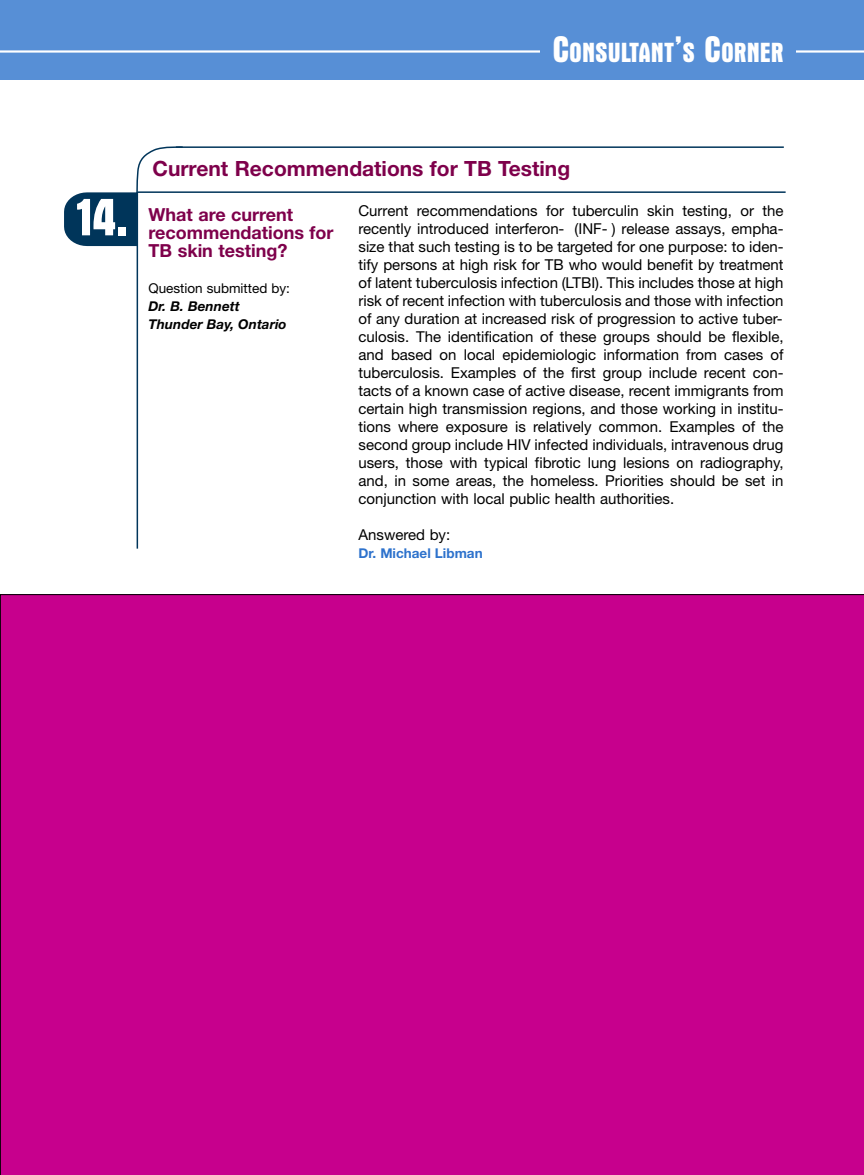
<style>
.page{position:relative;width:864px;height:1175px;background:#fff}
.page>*{position:absolute;margin:0;border:0;box-sizing:border-box;transform-origin:0 0}
.t1{font:700 condensed 54.45px "Aurora BT";color:#fff}
.t2{font:700 condensed 28.2px "Aurora BT";color:#fff}
.t3{font:700 21px "Helvetica Neue";color:#7e004b}
.t4{font:700 18px/18px "Helvetica Neue";color:#7e004b}
.t5{font:15px/18px "Helvetica Neue";color:#000;text-align:justify}
.t6{font:italic 700 13.5px/18px "Helvetica Neue";color:#000}
.t7{font:13.5px "Helvetica Neue";color:#000}
.t8{font:700 13.5px "Helvetica Neue";color:#2d72cc}
.s1{font-size:37.5px}
</style>
<div class="page">
<div style="left:0;top:0;width:864px;height:80px;background:#578fd6"></div>
<hr style="left:0;top:50px;width:864px;height:3px;background:#fff">
<div style="left:540px;top:26px;width:256px;height:48px;background:#578fd6"></div>
<hr style="left:176px;top:146px;width:608px;height:2px;background:#00355a">
<hr style="left:137px;top:192px;width:1px;height:356px;background:#00355a">
<hr style="left:137px;top:191px;width:649px;height:2px;background:#00355a">
<svg style="left:64px;top:146px;width:120px;height:100px"></svg>
<div style="left:0;top:594px;width:864px;height:580px;background:#c7008d"></div>
<h2 class="t2" style="left:552px;top:35px;width:233px"><span class="s1">C</span>ONSULTANT<span class="s1">’</span>S <span class="s1">C</span>ORNER</h2>
<h3 class="t3" style="left:152px;top:160px;width:419px">Current Recommendations for TB Testing</h3>
<h1 class="t1" style="left:77px;top:185px;width:52px">14.</h1>
<p class="t5" style="left:358px;top:203px;width:427px">Current recommendations for tuberculin skin testing, or the recently introduced interferon- (INF- ) release assays, empha&shy;size that such testing is to be targeted for one purpose: to iden&shy;tify persons at high risk for TB who would benefit by treatment of latent tuberculosis infection (LTBI). This includes those at high risk of recent infection with tuberculosis and those with infection of any duration at increased risk of progression to active tuber&shy;culosis. The identification of these groups should be flexible, and based on local epidemiologic information from cases of tuberculosis. Examples of the first group include recent con&shy;tacts of a known case of active disease, recent immigrants from certain high transmission regions, and those working in institu&shy;tions where exposure is relatively common. Examples of the second group include HIV infected individuals, intravenous drug users, those with typical fibrotic lung lesions on radiography, and, in some areas, the homeless. Priorities should be set in conjunction with local public health authorities.</p>
<p class="t5" style="left:359px;top:527px;width:93px">Answered by:</p>
<p class="t8" style="left:358px;top:541px;width:126px">Dr. Michael Libman</p>
<p class="t4" style="left:148px;top:204px;width:187px">What are current recommendations for<br>TB skin testing?</p>
<p class="t7" style="left:148px;top:283px;width:143px">Question submitted by:</p>
<p class="t6" style="left:148px;top:297px;width:140px">Dr. B. Bennett<br>Thunder Bay, Ontario</p>
</div>
